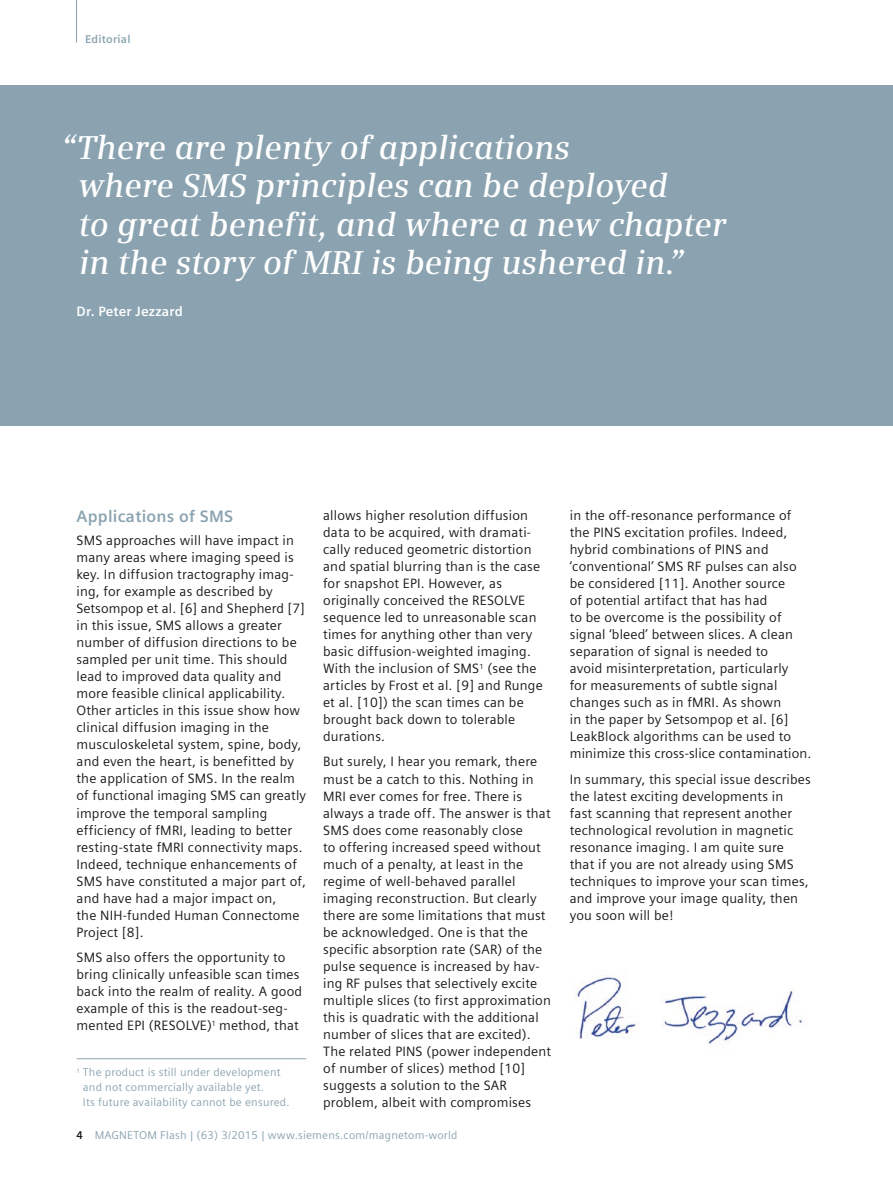
<style>
.page{position:relative;width:893px;height:1191px;background:#fff}
.page>*{position:absolute;margin:0;border:0;box-sizing:border-box;transform-origin:0 0}
.t1{font:italic 600 33px/38.2px "Siemens Serif";letter-spacing:.005em;color:#fff}
.t2{font:700 16.5px "Siemens Sans";letter-spacing:.015em;color:#8ba3b0}
.t3{font:13.5px/17px "Siemens Sans";letter-spacing:.015em;color:#1a1a19}
.t4{font:700 13.5px "Siemens Sans";letter-spacing:.015em;color:#fff}
.t5{font:11.25px/14.9px "Siemens Sans";letter-spacing:.02em;color:#8ba3b0}
.t6{font:700 11.25px "Siemens Sans";letter-spacing:.02em;color:#8ba3b0}
.s1{font-weight:700;color:#1a1a19}
</style>
<div class="page">
<div style="left:0;top:85px;width:893px;height:340px;background:#8ba3b0"></div>
<img style="left:576px;top:976px;width:227px;height:68px">
<hr style="left:77px;top:1058px;width:229px;height:1px;background:#8ba3b0">
<hr style="left:76px;top:0;width:1px;height:43px;background:#8ba3b0">
<p class="t6" style="left:85px;top:32px;width:47px">Editorial</p>
<h1 class="t1" style="left:78px;top:128px;width:649px;text-indent:-17px">“There are plenty of applications<br>where SMS principles can be deployed<br>to great benefit, and where a new chapter in the story of MRI is being ushered in.”</h1>
<p class="t4" style="left:77px;top:303px;width:108px">Dr. Peter Jezzard</p>
<p class="t2" style="left:77px;top:507px;width:158px">Applications of SMS</p>
<p class="t3" style="left:77px;top:532px;width:231px">SMS approaches will have impact in many areas where imaging speed is key. In diffusion tractography imag&shy;ing, for example as described by Setsompop et al. [6] and Shepherd [7] in this issue, SMS allows a greater number of diffusion directions to be sampled per unit time. This should lead to improved data quality and more feasible clinical applicability.<br>Other articles in this issue show how clinical diffusion imaging in the musculoskeletal system, spine, body, and even the heart, is benefitted by the application of SMS. In the realm of functional imaging SMS can greatly improve the temporal sampling efficiency of fMRI, leading to better resting-state fMRI connectivity maps.<br>Indeed, technique enhancements of SMS have constituted a major part of, and have had a major impact on,<br>the NIH-funded Human Connectome Project [8].</p>
<p class="t3" style="left:77px;top:949px;width:227px">SMS also offers the opportunity to bring clinically unfeasible scan times back into the realm of reality. A good example of this is the readout-seg&shy;mented EPI (RESOLVE)<sup>1</sup> method, that</p>
<p class="t5" style="left:83px;top:1065px;width:208px;text-indent:-6px"><sup>1</sup> The product is still under development and not commercially available yet.<br>Its future availability cannot be ensured.</p>
<p class="t3" style="left:323px;top:507px;width:221px">allows higher resolution diffusion data to be acquired, with dramati&shy;cally reduced geometric distortion and spatial blurring than is the case for snapshot EPI. However, as originally conceived the RESOLVE sequence led to unreasonable scan times for anything other than very basic diffusion-weighted imaging.<br>With the inclusion of SMS<sup>1</sup> (see the articles by Frost et al. [9] and Runge et al. [10]) the scan times can be brought back down to tolerable durations.</p>
<p class="t3" style="left:323px;top:753px;width:229px">But surely, I hear you remark, there must be a catch to this. Nothing in MRI ever comes for free. There is always a trade off. The answer is that SMS does come reasonably close<br>to offering increased speed without much of a penalty, at least in the regime of well-behaved parallel imaging reconstruction. But clearly there are some limitations that must be acknowledged. One is that the specific absorption rate (SAR) of the pulse sequence is increased by hav&shy;ing RF pulses that selectively excite multiple slices (to first approximation this is quadratic with the additional number of slices that are excited).<br>The related PINS (power independent of number of slices) method [10] suggests a solution to the SAR problem, albeit with compromises</p>
<p class="t5" style="left:77px;top:1128px;width:382px"><span class="s1">4</span> MAGNETOM Flash | (63) 3/2015 | www.siemens.com/magnetom-world</p>
<p class="t3" style="left:570px;top:507px;width:243px">in the off-resonance performance of the PINS excitation profiles. Indeed, hybrid combinations of PINS and ‘conventional’ SMS RF pulses can also be considered [11]. Another source<br>of potential artifact that has had<br>to be overcome is the possibility of signal ‘bleed’ between slices. A clean separation of signal is needed to<br>avoid misinterpretation, particularly<br>for measurements of subtle signal changes such as in fMRI. As shown<br>in the paper by Setsompop et al. [6] LeakBlock algorithms can be used to minimize this cross-slice contamination.</p>
<p class="t3" style="left:570px;top:770px;width:243px">In summary, this special issue describes the latest exciting developments in<br>fast scanning that represent another technological revolution in magnetic resonance imaging. I am quite sure that if you are not already using SMS techniques to improve your scan times, and improve your image quality, then you soon will be!</p>
</div>
